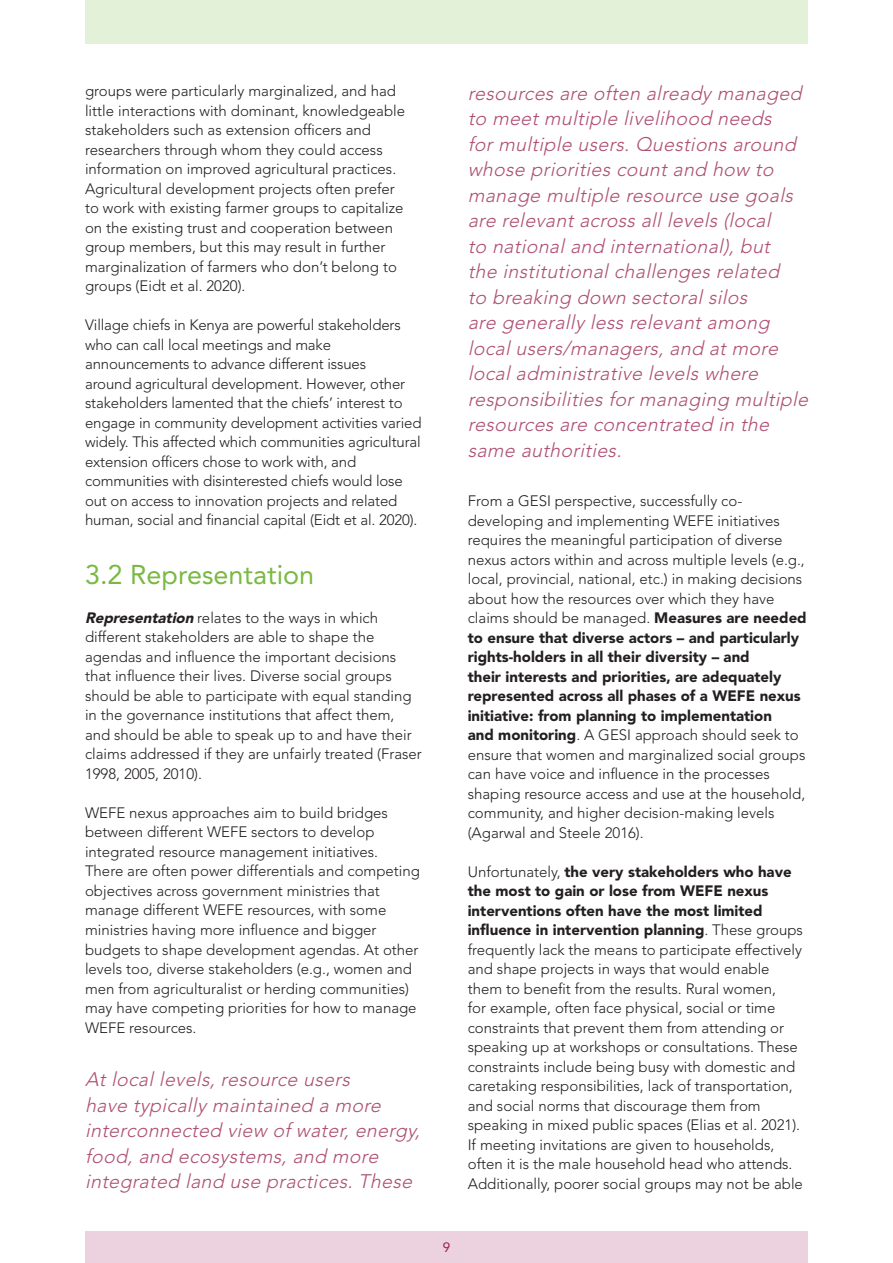
<style>
.page{position:relative;width:893px;height:1263px;background:#fff}
.page>*{position:absolute;margin:0;border:0;box-sizing:border-box;transform-origin:0 0}
.t1{font:27px "Avenir LT Std";color:#79b942}
.t2{font:italic 300 19.5px/25.5px "Avenir LT Std";letter-spacing:.02em;color:#ae4f73}
.t3{font:300 15px/19.5px "Avenir LT Std";color:#231f20}
.t4{font:13.5px "Avenir LT Std";color:#a01e5d}
.s1{font-weight:900;font-style:italic}
.s2{font-weight:900}
</style>
<div class="page">
<div style="left:85px;top:0;width:723px;height:44px;background:#e4f1d9"></div>
<div style="left:85px;top:1231px;width:723px;height:32px;background:#ecd2df"></div>
<p class="t3" style="left:85px;top:82px;width:322px">groups were particularly marginalized, and had little interactions with dominant, knowledgeable stakeholders such as extension officers and researchers through whom they could access information on improved agricultural practices.<br>Agricultural development projects often prefer to work with existing farmer groups to capitalize on the existing trust and cooperation between group members, but this may result in further marginalization of farmers who don’t belong to groups (Eidt et al. 2020).</p>
<p class="t3" style="left:85px;top:316px;width:338px">Village chiefs in Kenya are powerful stakeholders who can call local meetings and make announcements to advance different issues<br>around agricultural development. However, other stakeholders lamented that the chiefs’ interest to engage in community development activities varied widely. This affected which communities agricultural extension officers chose to work with, and communities with disinterested chiefs would lose out on access to innovation projects and related human, social and financial capital (Eidt et al. 2020).</p>
<p class="t1" style="left:85px;top:559px;width:231px">3.2 Representation</p>
<p class="t3" style="left:85px;top:608px;width:338px"><span class="s1">Representation</span> relates to the ways in which different stakeholders are able to shape the agendas and influence the important decisions that influence their lives. Diverse social groups should be able to participate with equal standing in the governance institutions that affect them, and should be able to speak up to and have their claims addressed if they are unfairly treated (Fraser 1998, 2005, 2010).</p>
<p class="t3" style="left:85px;top:803px;width:336px">WEFE nexus approaches aim to build bridges between different WEFE sectors to develop integrated resource management initiatives.<br>There are often power differentials and competing objectives across government ministries that manage different WEFE resources, with some ministries having more influence and bigger budgets to shape development agendas. At other levels too, diverse stakeholders (e.g., women and men from agriculturalist or herding communities) may have competing priorities for how to manage WEFE resources.</p>
<p class="t2" style="left:85px;top:1067px;width:341px">Atlocallevels,resource users<br>have typically maintained a more interconnected view of water,energy, food,and ecosystems,and more integrated land use practices.These</p>
<p class="t2" style="left:468px;top:80px;width:347px">resources are often already managed to meetmultiple livelihood needs formultiple users.Questions around whose priorities countand how to manage multiple resource use goals are relevantacross alllevels (local<br>to nationaland international),but the institutionalchallenges related<br>to breaking down sectoralsilos<br>are generally less relevantamong localusers/managers,and atmore localadministrative levels where responsibilities formanaging multiple resources are concentrated in the same authorities.</p>
<p class="t3" style="left:468px;top:491px;width:340px">From a GESI perspective, successfully co&shy;developing and implementing WEFE initiatives requires the meaningful participation of diverse nexus actors within and across multiple levels (e.g., local, provincial, national, etc.) in making decisions about how the resources over which they have claims should be managed. <span class="s2">Measures are needed to ensure that diverse actors – and particularly rights-holders in all their diversity – and<br>their interests and priorities, are adequately represented across all phases of a WEFE nexus initiative: from planning to implementation<br>and monitoring</span>. A GESI approach should seek to ensure that women and marginalized social groups can have voice and influence in the processes shaping resource access and use at the household, community, and higher decision-making levels (Agarwal and Steele 2016).</p>
<p class="t3" style="left:468px;top:862px;width:337px">Unfortunately, <span class="s2">the very stakeholders who have the most to gain or lose from WEFE nexus interventions often have the most limited influence in intervention planning</span>. These groups frequently lack the means to participate effectively and shape projects in ways that would enable them to benefit from the results. Rural women,<br>for example, often face physical, social or time constraints that prevent them from attending or speaking up at workshops or consultations. These constraints include being busy with domestic and caretaking responsibilities, lack of transportation, and social norms that discourage them from speaking in mixed public spaces (Elias et al. 2021).<br>If meeting invitations are given to households, often it is the male household head who attends.<br>Additionally, poorer social groups may not be able</p>
<p class="t4" style="left:443px;top:1239px;width:9px">9</p>
</div>
